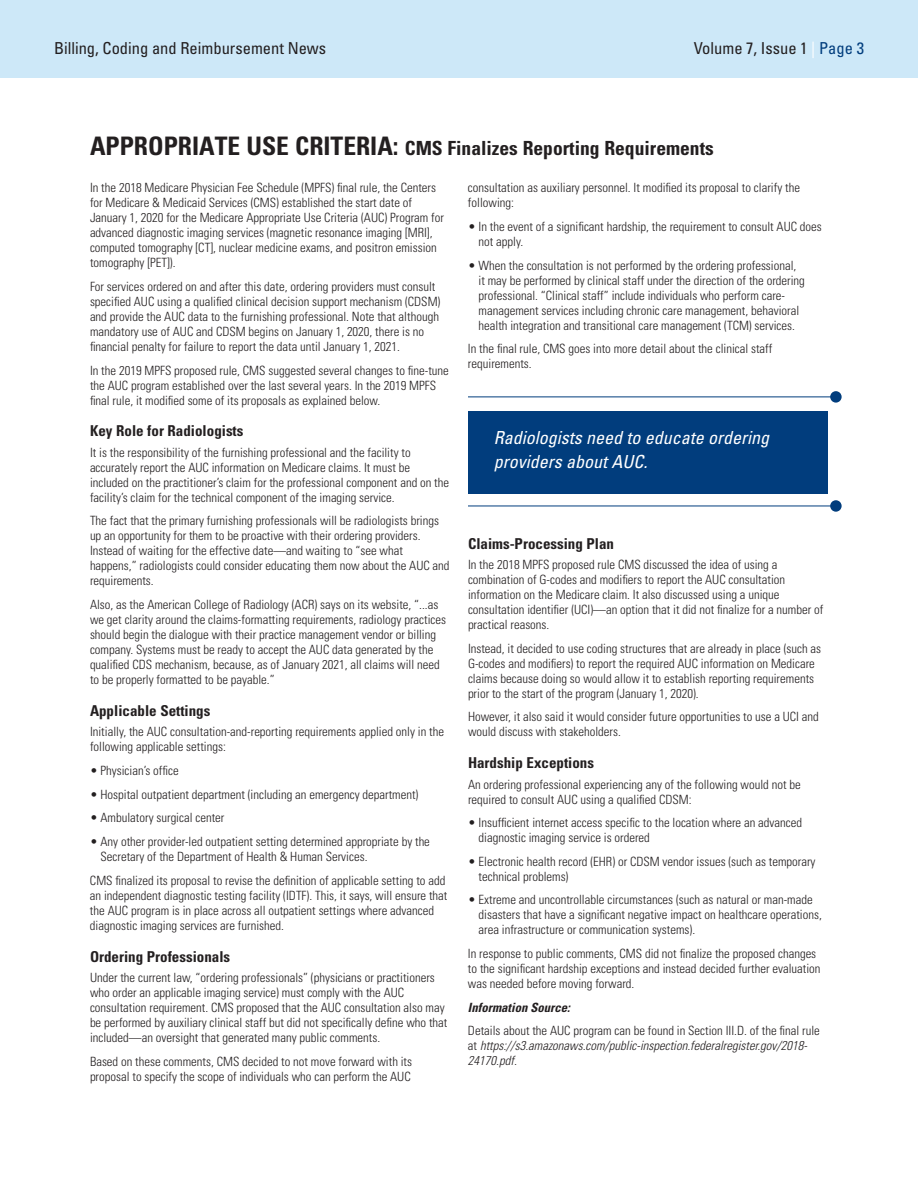
<style>
.page{position:relative;width:918px;height:1188px;background:#fff}
.page>*{position:absolute;margin:0;border:0;box-sizing:border-box;transform-origin:0 0}
._01-AHead{font:700 condensed 19.5px "Univers LT Std";color:#231f20}
.Subhead{font:italic condensed 18px/24px "Univers LT Std";color:#fff}
.heading1{font:condensed 16.5px "Univers LT Std";color:#231f20}
.Subhead-2{font:700 condensed 15px "Univers LT Std";color:#231f20}
.Body{font:300 condensed 12.75px/15px "Univers LT Std";color:#231f20}
.Body-2{font:italic 300 condensed 12.75px/15px "Univers LT Std";color:#231f20}
.Body-3{font:italic 700 condensed 12.75px "Univers LT Std";color:#231f20}
.s1{color:#fff}
.s2{color:#013d7d}
.s3{font-size:25.5px}
.s4{font-style:normal}
</style>
<div class="page">
<div style="left:468px;top:411px;width:360px;height:83px;background:#013d7d"></div>
<div style="left:0;top:0;width:918px;height:78px;background:#cde8f8"></div>
<hr style="left:468px;top:397px;width:368px;height:1px;background:#013d7d">
<div style="left:830px;top:391px;width:12px;height:12px;background:#013d7d;border-radius:50%"></div>
<hr style="left:468px;top:506px;width:368px;height:1px;background:#013d7d">
<div style="left:830px;top:500px;width:12px;height:12px;background:#013d7d;border-radius:50%"></div>
<p class="heading1" style="left:54px;top:37px;width:274px">Billing, Coding and Reimbursement News</p>
<p class="heading1" style="left:694px;top:38px;width:172px">Volume 7, Issue 1 <span class="s1">|</span> <span class="s2">Page 3</span></p>
<p class="_01-AHead" style="left:90px;top:136px;width:625px"><span class="s3">APPROPRIATE USE CRITERIA:</span> CMS Finalizes Reporting Requirements</p>
<p class="Body" style="left:90px;top:180px;width:356px">In the 2018 Medicare Physician Fee Schedule (MPFS) final rule, the Centers for Medicare &amp; Medicaid Services (CMS) established the start date of January 1, 2020 for the Medicare Appropriate Use Criteria (AUC) Program for advanced diagnostic imaging services (magnetic resonance imaging [MRI], computed tomography [CT], nuclear medicine exams, and positron emission tomography [PET]).</p>
<p class="Body" style="left:90px;top:279px;width:352px">For services ordered on and after this date, ordering providers must consult specified AUC using a qualified clinical decision support mechanism (CDSM) and provide the AUC data to the furnishing professional. Note that although mandatory use of AUC and CDSM begins on January 1, 2020, there is no financial penalty for failure to report the data until January 1, 2021.</p>
<p class="Body" style="left:90px;top:363px;width:360px">In the 2019 MPFS proposed rule, CMS suggested several changes to fine-tune the AUC program established over the last several years. In the 2019 MPFS final rule, it modified some of its proposals as explained below.</p>
<p class="Subhead-2" style="left:90px;top:422px;width:155px">Key Role for Radiologists</p>
<p class="Body" style="left:90px;top:445px;width:361px">It is the responsibility of the furnishing professional and the facility to accurately report the AUC information on Medicare claims. It must be included on the practitioner’s claim for the professional component and on the facility’s claim for the technical component of the imaging service.</p>
<p class="Body" style="left:90px;top:514px;width:361px">The fact that the primary furnishing professionals will be radiologists brings up an opportunity for them to be proactive with their ordering providers.<br>Instead of waiting for the effective date—and waiting to “see what happens,” radiologists could consider educating them now about the AUC and requirements.</p>
<p class="Body" style="left:90px;top:597px;width:358px">Also, as the American College of Radiology (ACR) says on its website, “...as we get clarity around the claims-formatting requirements, radiology practices should begin the dialogue with their practice management vendor or billing company. Systems must be ready to accept the AUC data generated by the qualified CDS mechanism, because, as of January 2021, all claims will need to be properly formatted to be payable.”</p>
<p class="Subhead-2" style="left:90px;top:702px;width:122px">Applicable Settings</p>
<p class="Body" style="left:90px;top:724px;width:356px">Initially, the AUC consultation-and-reporting requirements applied only in the following applicable settings:</p>
<p class="Body" style="left:90px;top:763px;width:90px">• Physician’s office</p>
<p class="Body" style="left:90px;top:787px;width:330px">• Hospital outpatient department (including an emergency department)</p>
<p class="Body" style="left:90px;top:810px;width:136px">• Ambulatory surgical center</p>
<p class="Body" style="left:101px;top:834px;width:331px;text-indent:-11px">• Any other provider-led outpatient setting determined appropriate by the<br>Secretary of the Department of Health &amp; Human Services.</p>
<p class="Body" style="left:90px;top:873px;width:359px">CMS finalized its proposal to revise the definition of applicable setting to add an independent diagnostic testing facility (IDTF). This, it says, will ensure that the AUC program is in place across all outpatient settings where advanced diagnostic imaging services are furnished.</p>
<p class="Subhead-2" style="left:90px;top:947px;width:142px">Ordering Professionals</p>
<p class="Body" style="left:90px;top:970px;width:359px">Under the current law, “ordering professionals” (physicians or practitioners who order an applicable imaging service) must comply with the AUC consultation requirement. CMS proposed that the AUC consultation also may be performed by auxiliary clinical staff but did not specifically define who that included—an oversight that generated many public comments.</p>
<p class="Body" style="left:90px;top:1054px;width:324px">Based on these comments, CMS decided to not move forward with its proposal to specify the scope of individuals who can perform the AUC</p>
<p class="Body" style="left:468px;top:180px;width:334px">consultation as auxiliary personnel. It modified its proposal to clarify the following:</p>
<p class="Body" style="left:479px;top:219px;width:345px;text-indent:-11px">• In the event of a significant hardship, the requirement to consult AUC does not apply.</p>
<p class="Body" style="left:479px;top:258px;width:328px;text-indent:-11px">• When the consultation is not performed by the ordering professional, it may be performed by clinical staff under the direction of the ordering professional. “Clinical staff” include individuals who perform care&shy;management services including chronic care management, behavioral health integration and transitional care management (TCM) services.</p>
<p class="Body" style="left:468px;top:341px;width:306px">In the final rule, CMS goes into more detail about the clinical staff requirements.</p>
<p class="Subhead" style="left:494px;top:426px;width:277px">Radiologists need to educate ordering providers about AUC.</p>
<p class="Subhead-2" style="left:468px;top:534px;width:148px">Claims-Processing Plan</p>
<p class="Body" style="left:468px;top:557px;width:357px">In the 2018 MPFS proposed rule CMS discussed the idea of using a combination of G-codes and modifiers to report the AUC consultation information on the Medicare claim. It also discussed using a unique consultation identifier (UCI)—an option that it did not finalize for a number of practical reasons.</p>
<p class="Body" style="left:468px;top:641px;width:355px">Instead, it decided to use coding structures that are already in place (such as G-codes and modifiers) to report the required AUC information on Medicare claims because doing so would allow it to establish reporting requirements prior to the start of the program (January 1, 2020).</p>
<p class="Body" style="left:468px;top:709px;width:352px">However, it also said it would consider future opportunities to use a UCI and would discuss with stakeholders.</p>
<p class="Subhead-2" style="left:468px;top:754px;width:128px">Hardship Exceptions</p>
<p class="Body" style="left:468px;top:777px;width:334px">An ordering professional experiencing any of the following would not be required to consult AUC using a qualified CDSM:</p>
<p class="Body" style="left:479px;top:815px;width:325px;text-indent:-11px">• Insufficient internet access specific to the location where an advanced diagnostic imaging service is ordered</p>
<p class="Body" style="left:479px;top:854px;width:339px;text-indent:-11px">• Electronic health record (EHR) or CDSM vendor issues (such as temporary technical problems)</p>
<p class="Body" style="left:479px;top:893px;width:345px;text-indent:-11px">• Extreme and uncontrollable circumstances (such as natural or man-made disasters that have a significant negative impact on healthcare operations, area infrastructure or communication systems).</p>
<p class="Body" style="left:468px;top:946px;width:354px">In response to public comments, CMS did not finalize the proposed changes to the significant hardship exceptions and instead decided further evaluation was needed before moving forward.</p>
<p class="Body-3" style="left:468px;top:999px;width:104px">Information Source:</p>
<p class="Body-2" style="left:468px;top:1024px;width:353px"><span class="s4">Details about the AUC program can be found in Section III.D. of the final rule at</span> https://s3.amazonaws.com/public-inspection.federalregister.gov/2018-<br>24170.pdf.</p>
</div>
